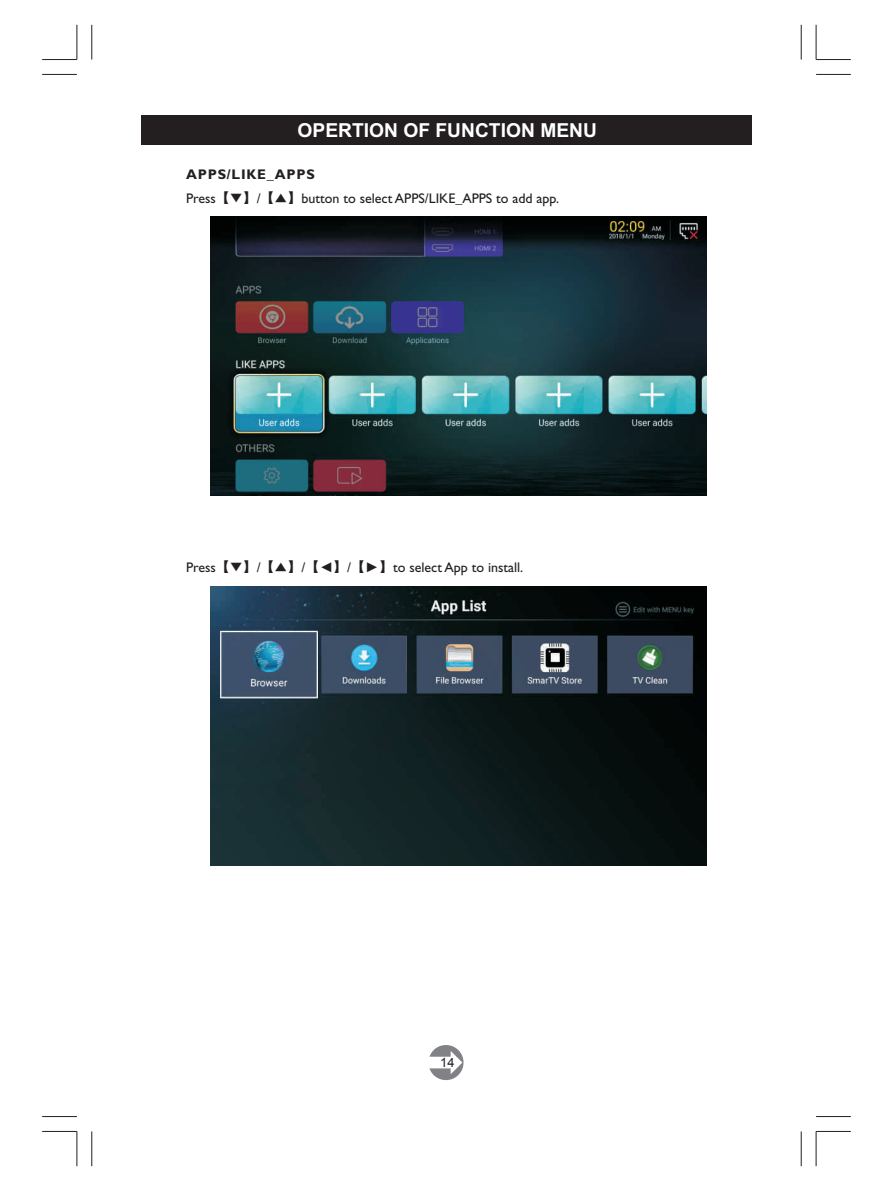
<style>
.page{position:relative;width:893px;height:1191px;background:#fff}
.page>*{position:absolute;margin:0;border:0;box-sizing:border-box;transform-origin:0 0}
.t1{font:700 19.25px "Arial";color:#fff}
.t2{font:14px/23.1px "Gill Sans";color:#231f20}
.t3{font:12.95px "Arial";color:#231f20}
.s1{font-weight:700}
.s2{font-family:"Arial Unicode MS"}
.s3{font-family:"Gulim"}
.s4{font-family:"Arial"}
</style>
<div class="page">
<img style="left:211px;top:217px;width:496px;height:279px">
<img style="left:211px;top:586px;width:496px;height:279px">
<hr style="left:816px;top:1131px;width:35px;height:1px;background:#231f20">
<hr style="left:816px;top:1131px;width:1px;height:35px;background:#231f20">
<hr style="left:801px;top:1131px;width:1px;height:35px;background:#231f20">
<hr style="left:816px;top:1116px;width:35px;height:1px;background:#231f20">
<hr style="left:42px;top:1131px;width:35px;height:1px;background:#231f20">
<hr style="left:76px;top:1131px;width:1px;height:35px;background:#231f20">
<hr style="left:42px;top:1116px;width:35px;height:1px;background:#231f20">
<hr style="left:91px;top:1131px;width:1px;height:35px;background:#231f20">
<hr style="left:42px;top:59px;width:35px;height:1px;background:#231f20">
<hr style="left:76px;top:25px;width:1px;height:35px;background:#231f20">
<hr style="left:91px;top:25px;width:1px;height:35px;background:#231f20">
<hr style="left:42px;top:74px;width:35px;height:1px;background:#231f20">
<hr style="left:816px;top:25px;width:1px;height:35px;background:#231f20">
<hr style="left:816px;top:59px;width:35px;height:1px;background:#231f20">
<hr style="left:801px;top:25px;width:1px;height:35px;background:#231f20">
<hr style="left:816px;top:74px;width:35px;height:1px;background:#231f20">
<div style="left:141px;top:115px;width:611px;height:30px;background:#231f20"></div>
<svg style="left:429px;top:1045px;width:34px;height:35px"></svg>
<h1 class="t1" style="left:298px;top:123px;width:301px">OPERTION OF FUNCTION MENU</h1>
<p class="t2" style="left:186px;top:164px;width:374px"><span class="s1">APPS/LIKE_APPS<br></span>Press<span class="s2">【</span><span class="s3">▼</span><span class="s2">】</span>/<span class="s2">【</span><span class="s3">▲</span><span class="s2">】</span>button to select APPS/LIKE_APPS to add app.</p>
<p class="t2" style="left:186px;top:557px;width:339px">Press<span class="s2">【</span><span class="s3">▼</span><span class="s2">】</span>/<span class="s2">【</span><span class="s3">▲</span><span class="s2">】</span>/<span class="s2">【</span><span class="s4">◄</span><span class="s2">】</span>/<span class="s2">【</span><span class="s4">►</span><span class="s2">】</span>to select App to install.</p>
<p class="t3" style="left:440px;top:1054px;width:16px">14</p>
</div>
